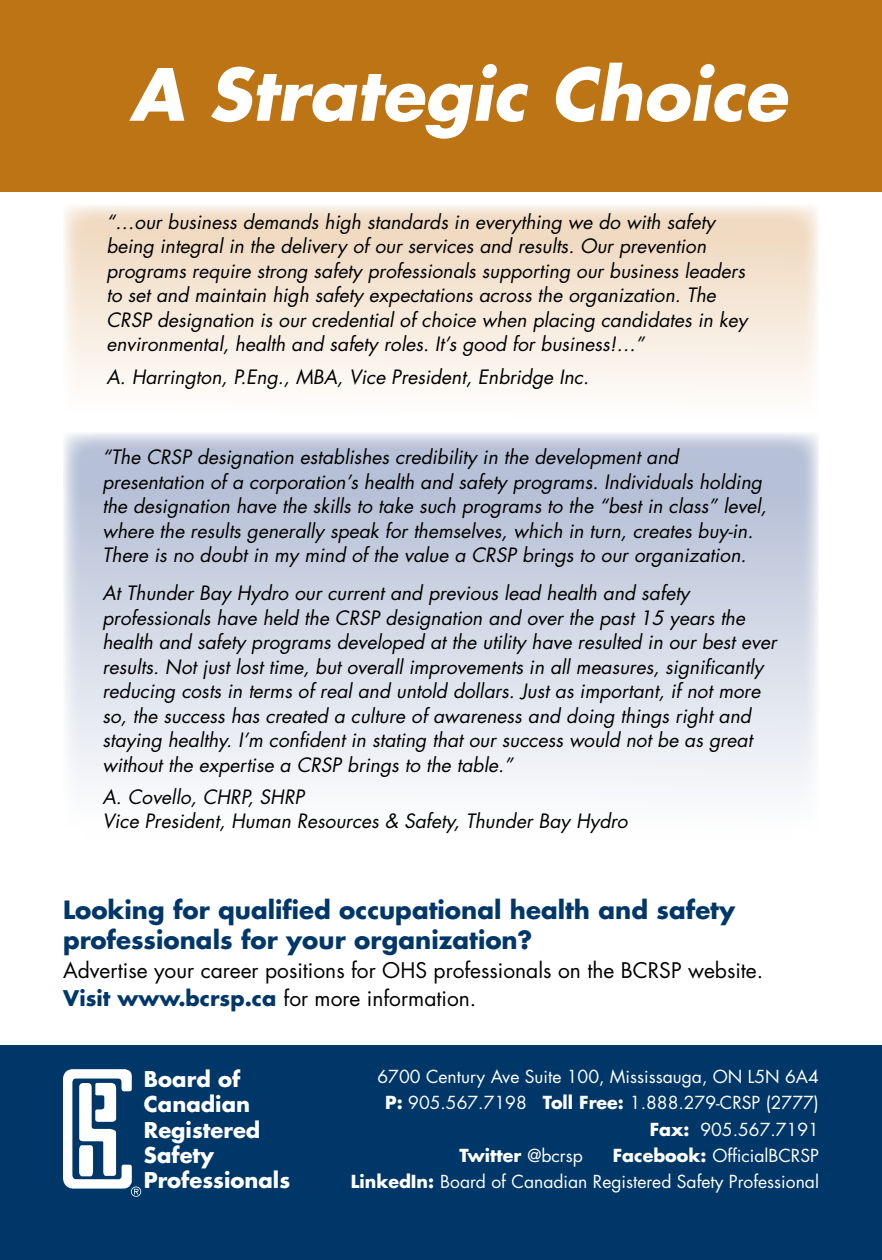
<style>
.page{position:relative;width:882px;height:1260px;background:#fff}
.page>*{position:absolute;margin:0;border:0;box-sizing:border-box;transform-origin:0 0}
.t1{font:italic 700 70px "Futura Std";color:#fff}
.t2{font:700 24.5px/29.8px "Futura Std";color:#003769}
.t3{font:700 21.18px/25.4px "Futura Std";color:#fff}
.t4{font:21px/28px "Futura Std";color:#000}
.t5{font:italic 19.25px/24.5px "Futura Std";color:#000}
.t6{font:17.5px/26.2px "Futura Std";color:#fff;text-align:right}
.t7{font:700 17.5px "Futura Std";color:#fff}
.s1{font-weight:700;color:#003769}
.s2{font-weight:700}
.s3{font-weight:400}
</style>
<div class="page">
<div style="left:0;top:0;width:882px;height:192px;background:#bc7414"></div>
<div style="left:0;top:1046px;width:882px;height:214px;background:#003769"></div>
<svg style="left:63px;top:1069px;width:78px;height:128px"></svg>
<svg style="left:63px;top:433px;width:756px;height:355px;background:#d2d8e5"></svg>
<svg style="left:64px;top:205px;width:755px;height:186px;background:#f5e8d9"></svg>
<h1 class="t1" style="left:130px;top:48px;width:659px">A Strategic Choice</h1>
<p class="t5" style="left:106px;top:210px;width:643px">“…our business demands high standards in everything we do with safety being integral in the delivery of our services and results. Our prevention programs require strong safety professionals supporting our business leaders to set and maintain high safety expectations across the organization. The CRSP designation is our credential of choice when placing candidates in key environmental, health and safety roles. It’s good for business!…”</p>
<p class="t5" style="left:106px;top:364px;width:484px">A. Harrington, P.Eng., MBA, Vice President, Enbridge Inc.</p>
<p class="t5" style="left:102px;top:445px;width:666px">“The CRSP designation establishes credibility in the development and presentation of a corporation’s health and safety programs. Individuals holding the designation have the skills to take such programs to the “best in class” level, where the results generally speak for themselves, which in turn, creates buy-in.<br>There is no doubt in my mind of the value a CRSP brings to our organization.</p>
<p class="t5" style="left:102px;top:581px;width:676px">At Thunder Bay Hydro our current and previous lead health and safety professionals have held the CRSP designation and over the past 15 years the health and safety programs developed at the utility have resulted in our best ever results. Not just lost time, but overall improvements in all measures, significantly reducing costs in terms of real and untold dollars. Just as important, if not more so, the success has created a culture of awareness and doing things right and staying healthy. I’m confident in stating that our success would not be as great without the expertise a CRSP brings to the table.”</p>
<p class="t5" style="left:102px;top:785px;width:527px">A. Covello, CHRP, SHRP<br>Vice President, Human Resources &amp; Safety, Thunder Bay Hydro</p>
<p class="t2" style="left:63px;top:895px;width:674px">Looking for qualified occupational health and safety professionals for your organization?</p>
<p class="t4" style="left:63px;top:957px;width:702px">Advertise your career positions for OHS professionals on the BCRSP website.<br><span class="s1">Visit www.bcrsp.ca</span> for more information.</p>
<p class="t3" style="left:144px;top:1066px;width:148px">Board of<br>Canadian<br>Registered<br>Safety<br>Professionals</p>
<p class="t6" style="left:378px;top:1064px;width:443px">6700 Century Ave Suite 100, Mississauga, ON L5N 6A4</p>
<p class="t6" style="left:385px;top:1090px;width:435px"><span class="s2">P:</span> 905.567.7198 <span class="s2">Toll Free:</span> 1.888.279-CRSP (2777)</p>
<p class="t6" style="left:650px;top:1116px;width:171px"><span class="s2">Fax:</span> 905.567.7191</p>
<p class="t7" style="left:460px;top:1144px;width:125px">Twitter <span class="s3">@bcrsp</span></p>
<p class="t6" style="left:351px;top:1143px;width:470px"><span class="s2">Facebook:</span> OfficialBCRSP<br><span class="s2">LinkedIn:</span> Board of Canadian Registered Safety Professional</p>
</div>
